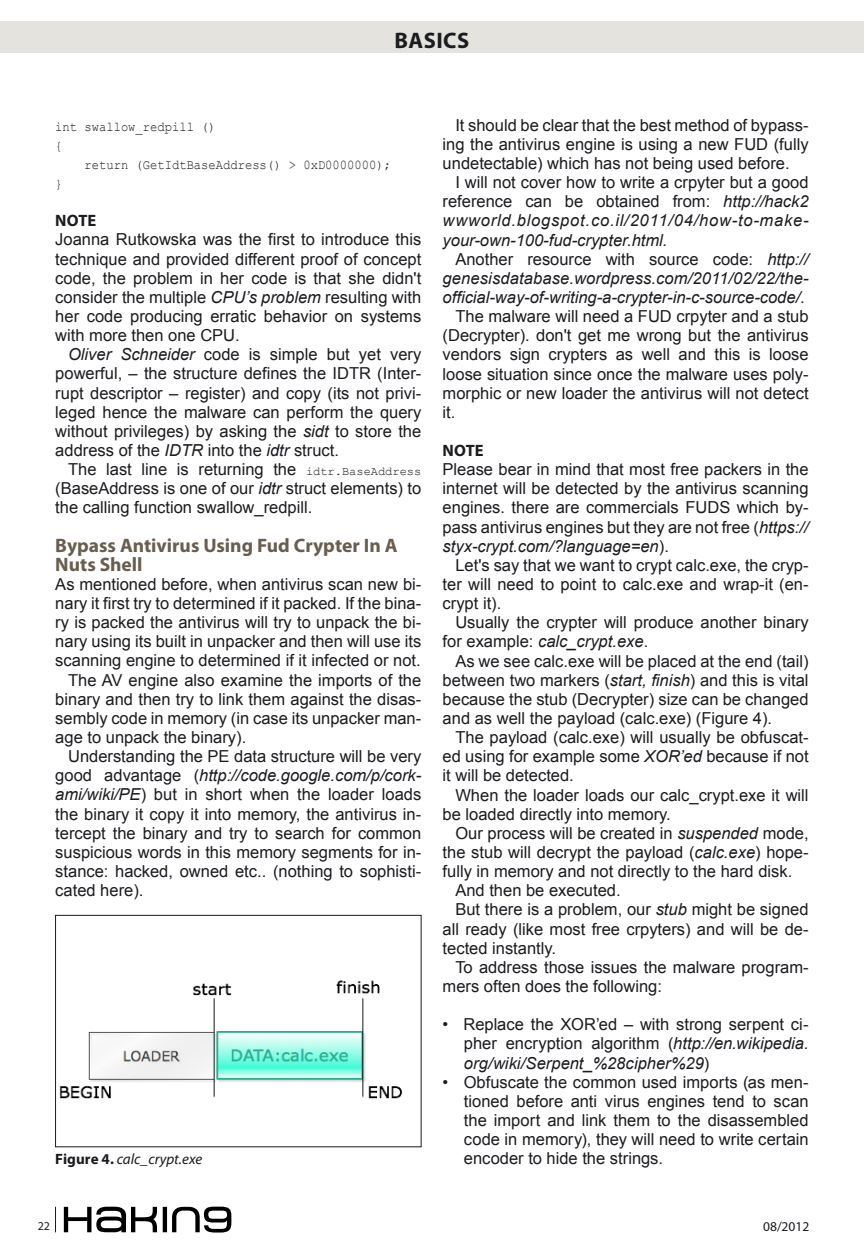
<style>
.page{position:relative;width:864px;height:1246px;background:#fff}
.page>*{position:absolute;margin:0;border:0;box-sizing:border-box;transform-origin:0 0}
.t1{font:700 22.5px "Myriad Pro";color:#1b1c20}
.t2{font:700 19.5px/19.2px "Myriad Pro";color:#685d4e}
.t3{font:16.5px/19.2px "Arial";color:#1b1c20;text-align:justify}
.t4{font:italic 16.5px/19.2px "Arial";color:#1b1c20;text-align:justify}
.t5{font:700 16.5px "Myriad Pro";letter-spacing:-.005em;color:#1b1c20}
.t6{font:italic 15px "Myriad Pro";color:#1b1c20}
.t7{font:13.5px/19.2px "Courier New";color:#1b1c20;scale:.9 1}
.t8{font:13.5px "Myriad Pro";color:#1b1c20}
.t9{font:12px "Myriad Pro";color:#1b1c20}
.s1{font-style:italic}
.s2{font-family:"Courier New";font-size:12px}
.s3{font-style:normal}
.s4{font-weight:700;font-style:normal}
</style>
<div class="page">
<div style="left:0;top:21px;width:863px;height:32px;background:#e5e3dd"></div>
<svg style="left:55px;top:1207px;width:1px;height:25px"></svg>
<svg style="left:64px;top:1206px;width:167px;height:26px"></svg>
<img style="left:59px;top:980px;width:343px;height:119px">
<div style="left:55px;top:915px;width:366px;height:232px;border:1px solid #1b1c20"></div>
<h1 class="t1" style="left:394px;top:25px;width:76px">Basics</h1>
<p class="t7" style="left:55px;top:116px;width:180px">int swallow_redpill () {</p>
<p class="t7" style="left:84px;top:155px;width:342px">return (GetIdtBaseAddress() &gt; 0xD0000000);</p>
<p class="t7" style="left:55px;top:174px;width:10px">}</p>
<p class="t5" style="left:55px;top:210px;width:42px">NOTE</p>
<p class="t3" style="left:55px;top:230px;width:367px">Joanna Rutkowska was the first to introduce this technique and provided different proof of concept code, the problem in her code is that she didn't consider the multiple <span class="s1">CPU’s problem</span> resulting with her code producing erratic behavior on systems with more then one CPU.</p>
<p class="t3" style="left:55px;top:345px;width:367px;text-indent:13px"><span class="s1">Oliver Schneider</span> code is simple but yet very powerful, – the structure defines the IDTR (Inter&shy;rupt descriptor – register) and copy (its not privi&shy;leged hence the malware can perform the query without privileges) by asking the <span class="s1">sidt</span> to store the address of the <span class="s1">IDTR</span> into the <span class="s1">idtr</span> struct.</p>
<p class="t3" style="left:55px;top:460px;width:367px;text-indent:13px">The last line is returning the <span class="s2">idtr.BaseAddress </span>(BaseAddress is one of our <span class="s1">idtr</span> struct elements) to the calling function swallow_redpill.</p>
<p class="t2" style="left:55px;top:535px;width:343px">Bypass Antivirus Using Fud Crypter In A<br>Nuts Shell</p>
<p class="t3" style="left:55px;top:575px;width:367px">As mentioned before, when antivirus scan new bi-</p>
<p class="t3" style="left:55px;top:594px;width:367px">nary it first try to determined if it packed. If the bina-</p>
<p class="t3" style="left:55px;top:613px;width:367px">ry is packed the antivirus will try to unpack the bi-</p>
<p class="t3" style="left:55px;top:632px;width:367px">nary using its built in unpacker and then will use its</p>
<p class="t3" style="left:55px;top:651px;width:367px">scanning engine to determined if it infected or not.</p>
<p class="t3" style="left:68px;top:670px;width:354px">The AV engine also examine the imports of the</p>
<p class="t3" style="left:55px;top:689px;width:367px">binary and then try to link them against the disas-</p>
<p class="t3" style="left:55px;top:709px;width:367px">sembly code in memory (in case its unpacker man-</p>
<p class="t3" style="left:55px;top:728px;width:192px">age to unpack the binary).</p>
<p class="t3" style="left:68px;top:747px;width:354px">Understanding the PE data structure will be very</p>
<p class="t4" style="left:55px;top:766px;width:367px"><span class="s3">good advantage (</span>http://code.google.com/p/cork-</p>
<p class="t3" style="left:55px;top:785px;width:367px"><span class="s1">ami/wiki/PE</span>) but in short when the loader loads</p>
<p class="t3" style="left:55px;top:804px;width:367px">the binary it copy it into memory, the antivirus in-</p>
<p class="t3" style="left:55px;top:823px;width:367px">tercept the binary and try to search for common</p>
<p class="t3" style="left:55px;top:842px;width:367px">suspicious words in this memory segments for in-</p>
<p class="t3" style="left:55px;top:862px;width:367px">stance: hacked, owned etc.. (nothing to sophisti-</p>
<p class="t3" style="left:55px;top:881px;width:90px">cated here).</p>
<p class="t3" style="left:442px;top:115px;width:367px;text-indent:13px">It should be clear that the best method of bypass&shy;ing the antivirus engine is using a new FUD (fully undetectable) which has not being used before.</p>
<p class="t4" style="left:442px;top:173px;width:367px;text-indent:13px"><span class="s3">I will not cover how to write a crpyter but a good reference can be obtained from:</span> http://hack2 wwworld.blogspot.co.il/2011/04/how-to-make&shy;your-own-100-fud-crypter.html.</p>
<p class="t3" style="left:455px;top:249px;width:354px">Another resource with source code: <span class="s1">http://</span></p>
<p class="t4" style="left:442px;top:269px;width:367px">genesisdatabase.wordpress.com/2011/02/22/the-</p>
<p class="t4" style="left:442px;top:288px;width:363px">official-way-of-writing-a-crypter-in-c-source-code/<span class="s3">.</span></p>
<p class="t3" style="left:455px;top:307px;width:354px">The malware will need a FUD crpyter and a stub</p>
<p class="t3" style="left:442px;top:326px;width:367px">(Decrypter). don't get me wrong but the antivirus</p>
<p class="t3" style="left:442px;top:345px;width:367px">vendors sign crypters as well and this is loose</p>
<p class="t3" style="left:442px;top:364px;width:367px">loose situation since once the malware uses poly-</p>
<p class="t3" style="left:442px;top:383px;width:367px">morphic or new loader the antivirus will not detect</p>
<p class="t3" style="left:442px;top:403px;width:14px">it.</p>
<p class="t5" style="left:442px;top:440px;width:42px">NOTE</p>
<p class="t3" style="left:442px;top:460px;width:367px">Please bear in mind that most free packers in the internet will be detected by the antivirus scanning engines. there are commercials FUDS which by&shy;pass antivirus engines but they are not free (<span class="s1">https:// styx-crypt.com/?language=en</span>).</p>
<p class="t3" style="left:442px;top:556px;width:367px;text-indent:13px">Let's say that we want to crypt calc.exe, the cryp&shy;ter will need to point to calc.exe and wrap-it (en&shy;crypt it).</p>
<p class="t3" style="left:442px;top:613px;width:367px;text-indent:13px">Usually the crypter will produce another binary for example: <span class="s1">calc_crypt.exe</span>.</p>
<p class="t3" style="left:442px;top:651px;width:367px;text-indent:13px">As we see calc.exe will be placed at the end (tail) between two markers (<span class="s1">start, finish</span>) and this is vital because the stub (Decrypter) size can be changed and as well the payload (calc.exe) (Figure 4).</p>
<p class="t3" style="left:442px;top:728px;width:367px;text-indent:13px">The payload (calc.exe) will usually be obfuscat&shy;ed using for example some <span class="s1">XOR’ed</span> because if not it will be detected.</p>
<p class="t3" style="left:442px;top:785px;width:367px;text-indent:13px">When the loader loads our calc_crypt.exe it will be loaded directly into memory.</p>
<p class="t3" style="left:455px;top:824px;width:354px">Our process will be created in <span class="s1">suspended</span> mode,</p>
<p class="t3" style="left:442px;top:843px;width:367px">the stub will decrypt the payload (<span class="s1">calc.exe</span>) hope-</p>
<p class="t3" style="left:442px;top:862px;width:351px">fully in memory and not directly to the hard disk.</p>
<p class="t3" style="left:455px;top:881px;width:167px">And then be executed.</p>
<p class="t3" style="left:455px;top:900px;width:354px">But there is a problem, our <span class="s1">stub</span> might be signed</p>
<p class="t3" style="left:442px;top:919px;width:367px">all ready (like most free crpyters) and will be de-</p>
<p class="t3" style="left:442px;top:938px;width:115px">tected instantly.</p>
<p class="t3" style="left:455px;top:958px;width:354px">To address those issues the malware program-</p>
<p class="t3" style="left:442px;top:977px;width:221px">mers often does the following:</p>
<p class="t3" style="left:463px;top:1015px;width:346px;text-indent:-21px">• Replace the XOR’ed – with strong serpent ci&shy;pher encryption algorithm (<span class="s1">http://en.wikipedia. org/wiki/Serpent_%28cipher%29</span>)</p>
<p class="t3" style="left:463px;top:1072px;width:346px;text-indent:-21px">• Obfuscate the common used imports (as men&shy;tioned before anti virus engines tend to scan the import and link them to the disassembled code in memory), they will need to write certain</p>
<p class="t6" style="left:55px;top:1149px;width:148px"><span class="s4">Figure 4.</span> calc_crypt.exe</p>
<p class="t3" style="left:463px;top:1149px;width:200px">encoder to hide the strings.</p>
<p class="t9" style="left:38px;top:1219px;width:14px">22</p>
<p class="t8" style="left:762px;top:1218px;width:48px">08/2012</p>
</div>
